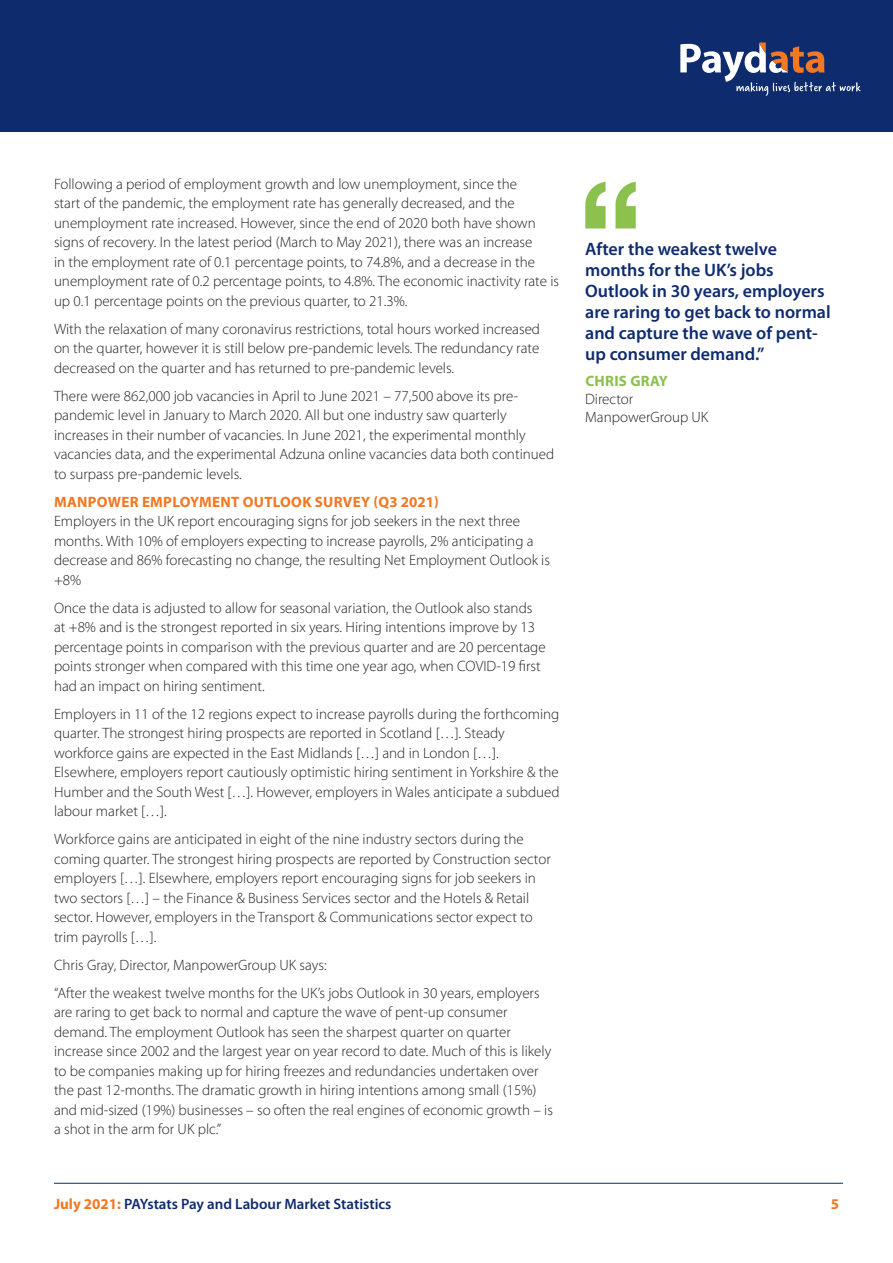
<style>
.page{position:relative;width:893px;height:1263px;background:#fff}
.page>*{position:absolute;margin:0;border:0;box-sizing:border-box;transform-origin:0 0}
.t1{font:600 18px/21px "Myriad Pro";color:#0d2b6d}
.t2{font:300 15px/19.5px "Myriad Pro";color:#231f20}
.t3{font:600 15px "Myriad Pro";color:#0d2b6d}
.t4{font:700 15px "Myriad Pro";letter-spacing:.02em;color:#f47721}
.t5{font:700 15px/18px "Myriad Pro";letter-spacing:.02em;color:#8bc04e}
.s1{font-weight:300;color:#231f20}
.s2{font-weight:700;color:#f47721}
</style>
<div class="page">
<img style="left:585px;top:181px;width:51px;height:48px">
<div style="left:0;top:0;width:893px;height:132px;background:#0d2b6d"></div>
<svg style="left:680px;top:43px;width:181px;height:53px"></svg>
<hr style="left:54px;top:1183px;width:789px;height:1px;background:#0d2b6d">
<p class="t2" style="left:54px;top:174px;width:507px">Following a period of employment growth and low unemployment, since the<br>start of the pandemic, the employment rate has generally decreased, and the unemployment rate increased. However, since the end of 2020 both have shown signs of recovery. In the latest period (March to May 2021), there was an increase<br>in the employment rate of 0.1 percentage points, to 74.8%, and a decrease in the unemployment rate of 0.2 percentage points, to 4.8%. The economic inactivity rate is up 0.1 percentage points on the previous quarter, to 21.3%.</p>
<p class="t2" style="left:54px;top:319px;width:488px;text-align:justify">With the relaxation of many coronavirus restrictions, total hours worked increased on the quarter, however it is still below pre-pandemic levels. The redundancy rate decreased on the quarter and has returned to pre-pandemic levels.</p>
<p class="t2" style="left:54px;top:386px;width:502px">There were 862,000 job vacancies in April to June 2021 – 77,500 above its pre&shy;pandemic level in January to March 2020. All but one industry saw quarterly increases in their number of vacancies. In June 2021, the experimental monthly vacancies data, and the experimental Adzuna online vacancies data both continued to surpass pre-pandemic levels.</p>
<p class="t4" style="left:54px;top:492px;width:386px">MANPOWER EMPLOYMENT OUTLOOK SURVEY (Q3 2021)</p>
<p class="t2" style="left:54px;top:511px;width:497px">Employers in the UK report encouraging signs for job seekers in the next three months. With 10% of employers expecting to increase payrolls, 2% anticipating a decrease and 86% forecasting no change, the resulting Net Employment Outlook is +8%</p>
<p class="t2" style="left:54px;top:598px;width:493px">Once the data is adjusted to allow for seasonal variation, the Outlook also stands at +8% and is the strongest reported in six years. Hiring intentions improve by 13 percentage points in comparison with the previous quarter and are 20 percentage points stronger when compared with this time one year ago, when COVID-19 first had an impact on hiring sentiment.</p>
<p class="t2" style="left:54px;top:704px;width:507px">Employers in 11 of the 12 regions expect to increase payrolls during the forthcoming quarter. The strongest hiring prospects are reported in Scotland […]. Steady workforce gains are expected in the East Midlands […] and in London […].<br>Elsewhere, employers report cautiously optimistic hiring sentiment in Yorkshire &amp; the Humber and the South West […]. However, employers in Wales anticipate a subdued labour market […].</p>
<p class="t2" style="left:54px;top:829px;width:498px">Workforce gains are anticipated in eight of the nine industry sectors during the coming quarter. The strongest hiring prospects are reported by Construction sector employers […]. Elsewhere, employers report encouraging signs for job seekers in two sectors […] – the Finance &amp; Business Services sector and the Hotels &amp; Retail sector. However, employers in the Transport &amp; Communications sector expect to trim payrolls […].</p>
<p class="t2" style="left:54px;top:955px;width:274px">Chris Gray, Director, ManpowerGroup UK says:</p>
<p class="t2" style="left:54px;top:983px;width:500px">“After the weakest twelve months for the UK’s jobs Outlook in 30 years, employers are raring to get back to normal and capture the wave of pent-up consumer demand. The employment Outlook has seen the sharpest quarter on quarter increase since 2002 and the largest year on year record to date. Much of this is likely to be companies making up for hiring freezes and redundancies undertaken over the past 12-months. The dramatic growth in hiring intentions among small (15%) and mid-sized (19%) businesses – so often the real engines of economic growth – is a shot in the arm for UK plc.”</p>
<p class="t1" style="left:585px;top:237px;width:247px">After the weakest twelve months for the UK’s jobs<br>Outlook in 30 years, employers are raring to get back to normal and capture the wave of pent&shy;up consumer demand.”</p>
<p class="t5" style="left:585px;top:371px;width:84px">CHRIS GRAY<br><span class="s1">Director</span></p>
<p class="t2" style="left:585px;top:407px;width:125px">ManpowerGroup UK</p>
<p class="t3" style="left:54px;top:1195px;width:339px"><span class="s2">July 2021:</span> PAYstats Pay and Labour Market Statistics</p>
<p class="t4" style="left:831px;top:1194px;width:10px">5</p>
</div>
